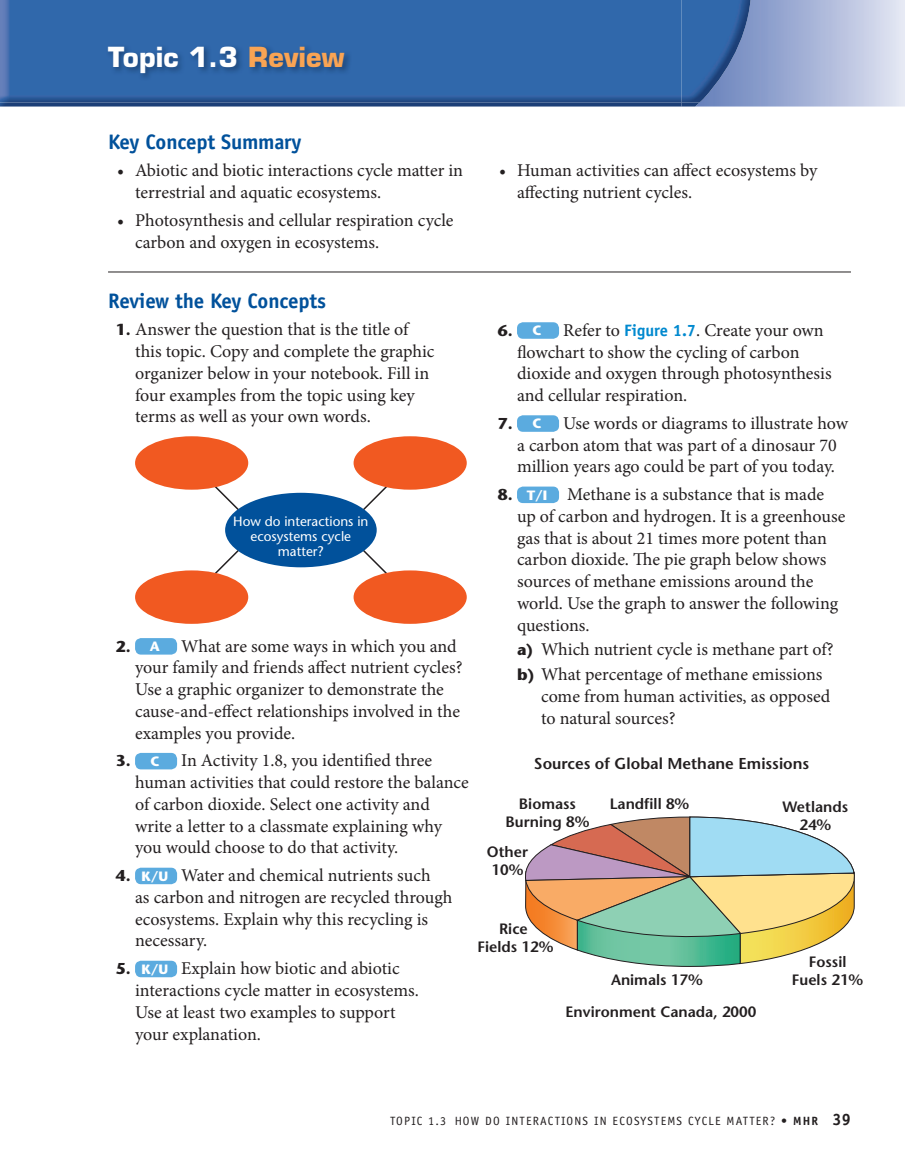
<style>
.page{position:relative;width:905px;height:1175px;background:#fff}
.page>*{position:absolute;margin:0;border:0;box-sizing:border-box;transform-origin:0 0}
.t1{font:700 27px "Eurostile";letter-spacing:.01em;color:#fff}
.t2{font:700 21px "Officina Sans";letter-spacing:-.01em;color:#01519b}
.t3{font:18px/21.8px "Minion Pro";color:#231f20}
.t4{font:600 15.75px "Stone Sans";color:#231f20}
.t5{font:600 15px/18px "Stone Sans";color:#231f20;text-align:center}
.t6{font:13.5px/15px "Stone Sans";color:#fff;text-align:center}
.t7{font:12px "Officina Sans";letter-spacing:.1em;color:#231f20}
.s1{color:#f9a454}
.s2{font-family:"Stone Sans";font-weight:700;font-size:15.75px}
.s3{font-family:"Stone Sans";font-weight:700;font-size:13.5px;color:#fff}
.s4{font-family:"Officina Sans";font-weight:700;font-size:16.5px;color:#0089cf}
.s5{font-weight:700}
.s6{font-weight:700;font-size:16.5px}
</style>
<div class="page">
<img style="left:0;top:103px;width:681px;height:4px">
<img style="left:0;top:0;width:681px;height:103px">
<img style="left:106px;top:44px;width:246px;height:37px">
<hr style="left:108px;top:272px;width:742px;height:1px;background:#231f20">
<svg style="left:208px;top:480px;width:184px;height:101px"></svg>
<div style="left:225px;top:493px;width:151px;height:74px;background:#01519b;border-radius:50%"></div>
<div style="left:353px;top:436px;width:113px;height:53px;background:#f15921;border-radius:50%"></div>
<div style="left:353px;top:570px;width:113px;height:54px;background:#f15921;border-radius:50%"></div>
<div style="left:135px;top:436px;width:113px;height:53px;background:#f15921;border-radius:50%"></div>
<div style="left:135px;top:570px;width:113px;height:54px;background:#f15921;border-radius:50%"></div>
<div style="left:135px;top:638px;width:42px;height:16px;background:#5babdf;border-radius:6px"></div>
<div style="left:135px;top:753px;width:42px;height:16px;background:#5babdf;border-radius:6px"></div>
<div style="left:135px;top:867px;width:42px;height:17px;background:#5babdf;border-radius:6px"></div>
<div style="left:135px;top:960px;width:42px;height:17px;background:#5babdf;border-radius:6px"></div>
<div style="left:517px;top:322px;width:42px;height:17px;background:#5babdf;border-radius:6px"></div>
<div style="left:517px;top:415px;width:42px;height:17px;background:#5babdf;border-radius:6px"></div>
<div style="left:517px;top:486px;width:42px;height:17px;background:#5babdf;border-radius:6px"></div>
<svg style="left:525px;top:816px;width:330px;height:151px"></svg>
<svg style="left:681px;top:0;width:224px;height:107px;background:#90a5cd"></svg>
<p class="t1" style="left:108px;top:47px;width:238px">Topic 1.3 <span class="s1">Review</span></p>
<p class="t2" style="left:108px;top:133px;width:195px">Key Concept Summary</p>
<p class="t3" style="left:135px;top:161px;width:329px;text-indent:-18px">• Abiotic and biotic interactions cycle matter in terrestrial and aquatic ecosystems.</p>
<p class="t3" style="left:135px;top:211px;width:320px;text-indent:-18px">• Photosynthesis and cellular respiration cycle carbon and oxygen in ecosystems.</p>
<p class="t3" style="left:517px;top:161px;width:302px;text-indent:-18px">• Human activities can affect ecosystems by affecting nutrient cycles.</p>
<p class="t2" style="left:108px;top:292px;width:219px">Review the Key Concepts</p>
<p class="t3" style="left:135px;top:320px;width:301px;text-indent:-19px"><span class="s2">1.</span> Answer the question that is the title of this topic. Copy and complete the graphic organizer below in your notebook. Fill in four examples from the topic using key terms as well as your own words.</p>
<p class="t6" style="left:233px;top:515px;width:137px">How do interactions in ecosystems cycle matter?</p>
<p class="t3" style="left:135px;top:636px;width:329px;text-indent:-19px"><span class="s2">2.</span> <span class="s3">A</span> What are some ways in which you and your family and friends affect nutrient cycles?<br>Use a graphic organizer to demonstrate the cause-and-effect relationships involved in the examples you provide.</p>
<p class="t3" style="left:135px;top:751px;width:335px;text-indent:-19px"><span class="s2">3.</span> <span class="s3">C</span> In Activity 1.8, you identified three human activities that could restore the balance of carbon dioxide. Select one activity and write a letter to a classmate explaining why you would choose to do that activity.</p>
<p class="t3" style="left:135px;top:866px;width:319px;text-indent:-19px"><span class="s2">4.</span> <span class="s3">K/U</span> Water and chemical nutrients such<br>as carbon and nitrogen are recycled through ecosystems. Explain why this recycling is necessary.</p>
<p class="t3" style="left:135px;top:959px;width:285px;text-indent:-19px"><span class="s2">5.</span> <span class="s3">K/U</span> Explain how biotic and abiotic interactions cycle matter in ecosystems.<br>Use at least two examples to support your explanation.</p>
<p class="t3" style="left:517px;top:320px;width:316px;text-indent:-19px"><span class="s2">6.</span> <span class="s3">C</span> Refer to <span class="s4">Figure 1.7</span>. Create your own flowchart to show the cycling of carbon dioxide and oxygen through photosynthesis and cellular respiration.</p>
<p class="t3" style="left:498px;top:413px;width:352px;text-align:center"><span class="s2">7.</span> <span class="s3">C</span> Use words or diagrams to illustrate how a carbon atom that was part of a dinosaur 70 million years ago could be part of you today.</p>
<p class="t3" style="left:517px;top:485px;width:330px;text-indent:-19px"><span class="s2">8.</span> <span class="s3">T/I</span> Methane is a substance that is made up of carbon and hydrogen. It is a greenhouse gas that is about 21 times more potent than carbon dioxide. The pie graph below shows sources of methane emissions around the world. Use the graph to answer the following questions.</p>
<p class="t3" style="left:517px;top:638px;width:318px;line-height:24.8px"><span class="s2">a)</span> Which nutrient cycle is methane part of? <span class="s2">b)</span> What percentage of methane emissions</p>
<p class="t3" style="left:541px;top:686px;width:291px">come from human activities, as opposed to natural sources?</p>
<p class="t4" style="left:534px;top:757px;width:277px">Sources of Global Methane Emissions</p>
<p class="t5" style="left:782px;top:799px;width:67px">Wetlands<br>24%</p>
<p class="t5" style="left:505px;top:796px;width:85px">Biomass<br>Burning 8%</p>
<p class="t5" style="left:609px;top:796px;width:81px">Landfill 8%</p>
<p class="t5" style="left:487px;top:844px;width:43px">Other<br>10%</p>
<p class="t5" style="left:477px;top:921px;width:77px">Rice<br>Fields 12%</p>
<p class="t5" style="left:808px;top:954px;width:39px">Fossil</p>
<p class="t5" style="left:611px;top:971px;width:93px">Animals 17%</p>
<p class="t5" style="left:792px;top:972px;width:73px">Fuels 21%</p>
<p class="t5" style="left:565px;top:1004px;width:192px">Environment Canada, 2000</p>
<p class="t7" style="left:390px;top:1116px;width:462px">TOPIC 1.3 HOW DO INTERACTIONS IN ECOSYSTEMS CYCLE MATTER? <span class="s5">• MHR</span> <span class="s6">39</span></p>
</div>
